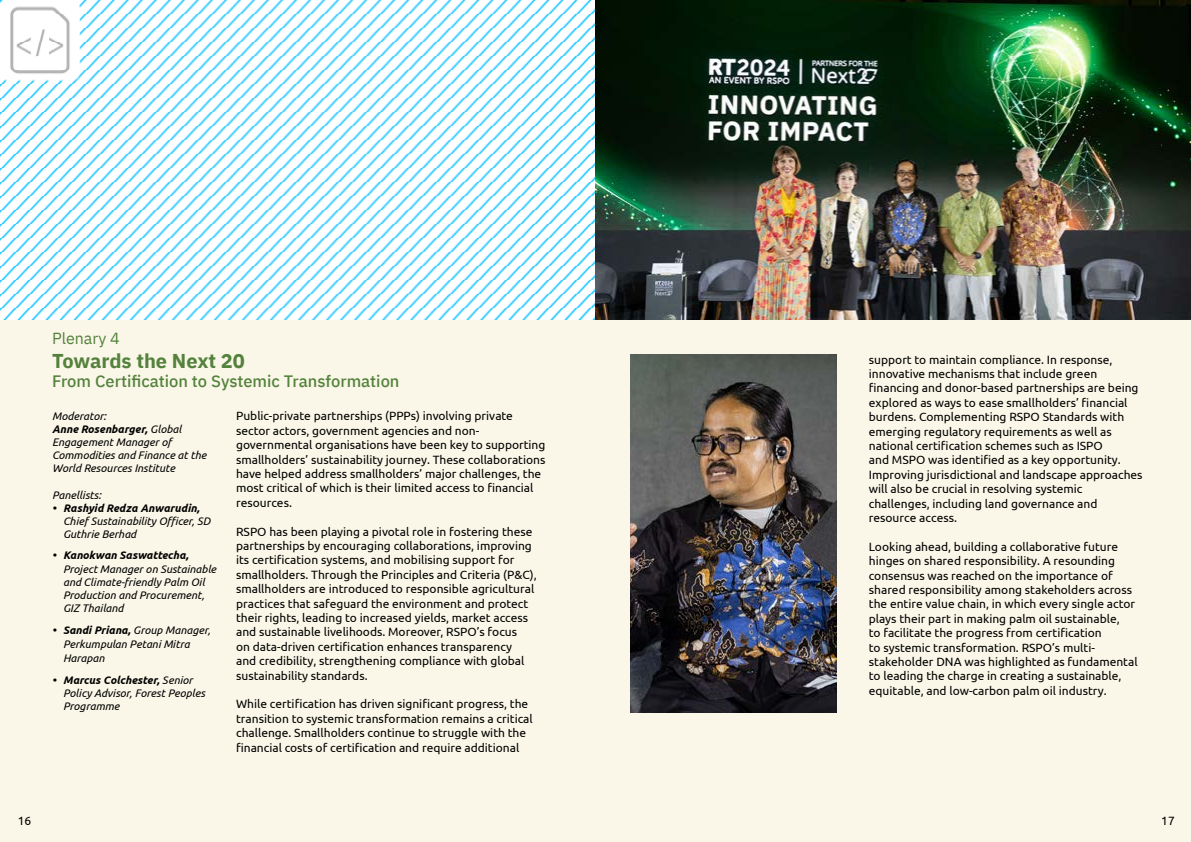
<style>
.page{position:relative;width:1191px;height:842px;background:#faf7e8}
.page>*{position:absolute;margin:0;border:0;box-sizing:border-box;transform-origin:0 0}
.t1{font:700 20px "IBM Plex Sans";color:#54823c}
.t2{font:500 16.5px "IBM Plex Sans";color:#54823c}
.t3{font:16px "IBM Plex Sans";color:#54823c}
.t4{font:12px/14.4px "Ubuntu";color:#000}
.t5{font:italic 11px/13.2px "Ubuntu";color:#000}
.t6{font:italic 700 11px "Ubuntu";color:#000}
.s1{font-weight:700}
</style>
<div class="page">
<img style="left:0;top:0;width:1191px;height:319px">
<img style="left:630px;top:354px;width:207px;height:358px">
<h3 class="t3" style="left:52px;top:326px;width:69px">Plenary 4</h3>
<h1 class="t1" style="left:52px;top:345px;width:194px">Towards the Next 20</h1>
<h2 class="t2" style="left:52px;top:369px;width:349px">From Certification to Systemic Transformation</h2>
<p class="t4" style="left:236px;top:409px;width:311px">Public-private partnerships (PPPs) involving private sector actors, government agencies and non&shy;governmental organisations have been key to supporting smallholders’ sustainability journey. These collaborations have helped address smallholders’ major challenges, the most critical of which is their limited access to financial resources.</p>
<p class="t4" style="left:236px;top:524px;width:302px">RSPO has been playing a pivotal role in fostering these partnerships by encouraging collaborations, improving its certification systems, and mobilising support for smallholders. Through the Principles and Criteria (P&amp;C), smallholders are introduced to responsible agricultural practices that safeguard the environment and protect their rights, leading to increased yields, market access and sustainable livelihoods. Moreover, RSPO’s focus<br>on data-driven certification enhances transparency<br>and credibility, strengthening compliance with global sustainability standards.</p>
<p class="t4" style="left:236px;top:697px;width:298px">While certification has driven significant progress, the transition to systemic transformation remains a critical challenge. Smallholders continue to struggle with the financial costs of certification and require additional</p>
<p class="t5" style="left:52px;top:409px;width:156px">Moderator:<br><span class="s1">Anne Rosenbarger,</span> Global<br>Engagement Manager of<br>Commodities and Finance at the<br>World Resources Institute</p>
<p class="t5" style="left:52px;top:488px;width:51px">Panellists:</p>
<p class="t6" style="left:52px;top:501px;width:149px">• Rashyid Redza Anwarudin,</p>
<p class="t5" style="left:63px;top:514px;width:149px">Chief Sustainability Officer, SD<br>Guthrie Berhad</p>
<p class="t6" style="left:52px;top:549px;width:138px">• Kanokwan Saswattecha,</p>
<p class="t5" style="left:63px;top:562px;width:155px">Project Manager on Sustainable and Climate-friendly Palm Oil<br>Production and Procurement,<br>GIZ Thailand</p>
<p class="t5" style="left:63px;top:623px;width:149px;line-height:13.6px;text-indent:-11px"><span class="s1">• Sandi Priana,</span> Group Manager,<br>Perkumpulan Petani Mitra<br>Harapan</p>
<p class="t5" style="left:63px;top:673px;width:144px;text-indent:-11px"><span class="s1">• Marcus Colchester,</span> Senior<br>Policy Advisor, Forest Peoples<br>Programme</p>
<p class="t4" style="left:869px;top:352px;width:275px">support to maintain compliance. In response, innovative mechanisms that include green financing and donor-based partnerships are being explored as ways to ease smallholders’ financial burdens. Complementing RSPO Standards with emerging regulatory requirements as well as national certification schemes such as ISPO<br>and MSPO was identified as a key opportunity.<br>Improving jurisdictional and landscape approaches will also be crucial in resolving systemic challenges, including land governance and resource access.</p>
<p class="t4" style="left:869px;top:539px;width:270px">Looking ahead, building a collaborative future hinges on shared responsibility. A resounding consensus was reached on the importance of shared responsibility among stakeholders across the entire value chain, in which every single actor plays their part in making palm oil sustainable,<br>to facilitate the progress from certification<br>to systemic transformation. RSPO’s multi&shy;stakeholder DNA was highlighted as fundamental to leading the charge in creating a sustainable, equitable, and low-carbon palm oil industry.</p>
<p class="t4" style="left:18px;top:813px;width:15px">16</p>
<p class="t4" style="left:1161px;top:813px;width:15px">17</p>
</div>
